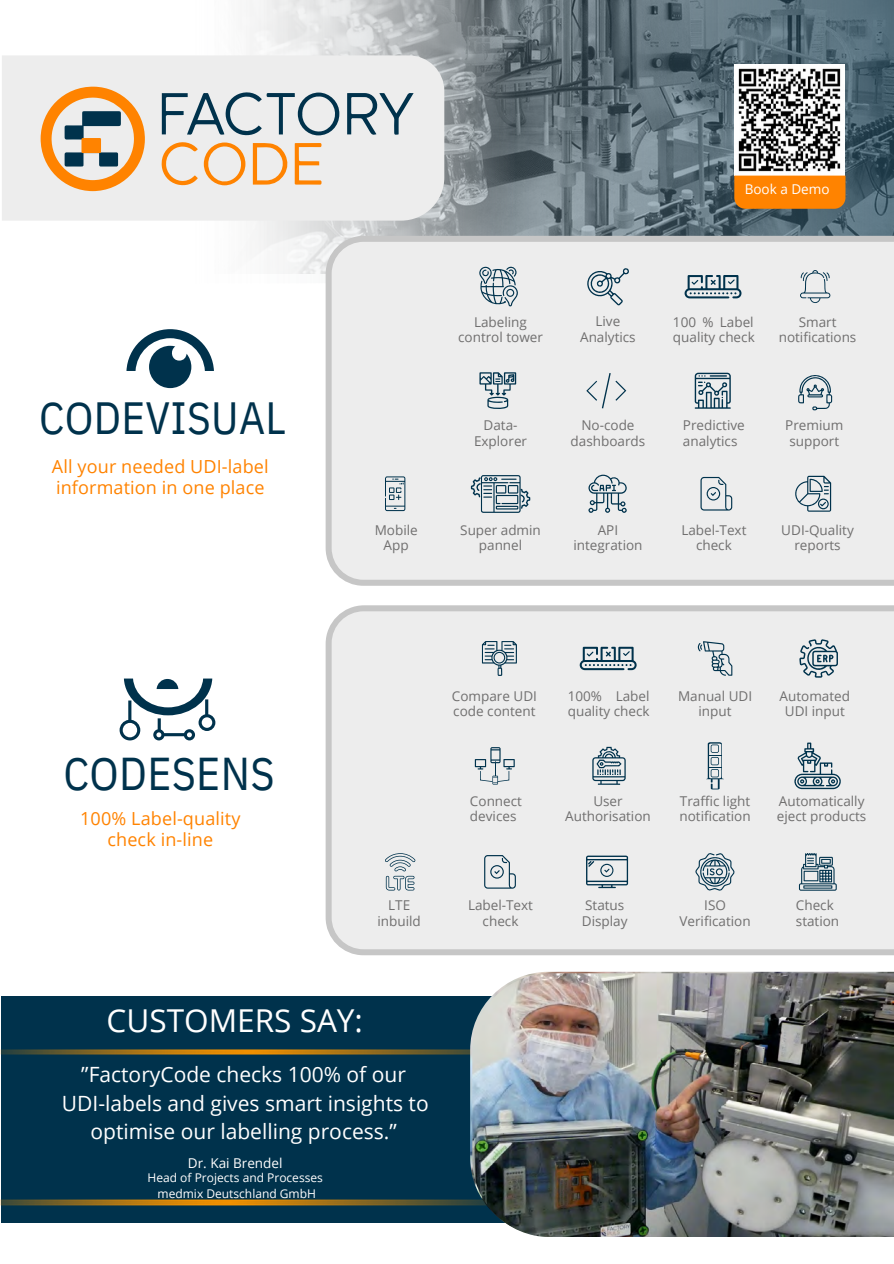
<style>
.page{position:relative;width:894px;height:1264px;background:#fff}
.page>*{position:absolute;margin:0;border:0;box-sizing:border-box;transform-origin:0 0}
.t1{font:45.9px "IBM Plex Sans Cond";letter-spacing:.005em;color:#00324c}
.t2{font:45px "IBM Plex Sans Cond";letter-spacing:.005em;color:#00324c}
.t3{font:31.5px "Open Sans";color:#fff}
.t4{font:21px/28.2px "Open Sans";color:#fff;text-align:center}
.t5{font:18px/21.5px "Open Sans";letter-spacing:.005em;color:#ff8300;text-align:center}
.t6{font:13.5px/15.8px "Open Sans";color:#706f6f;text-align:center}
.t7{font:13.5px "Open Sans";color:#fff}
.t8{font:12px/16px "Open Sans";color:#fff;text-align:center}
</style>
<div class="page">
<img style="left:516px;top:0;width:377px;height:236px">
<img style="left:250px;top:0;width:266px;height:274px">
<svg style="left:126px;top:329px;width:88px;height:59px"></svg>
<svg style="left:119px;top:678px;width:96px;height:62px"></svg>
<div style="left:1px;top:995px;width:892px;height:227px;background:#00324c"></div>
<img style="left:0;top:1049px;width:470px;height:5px">
<img style="left:0;top:1199px;width:470px;height:6px">
<svg style="left:325px;top:236px;width:568px;height:349px;background:#cdcdcd"></svg>
<div style="left:331px;top:242px;width:562px;height:337px;background:#ededed"></div>
<svg style="left:325px;top:605px;width:568px;height:350px;background:#cdcdcd"></svg>
<div style="left:331px;top:611px;width:562px;height:338px;background:#ededed"></div>
<div style="left:2px;top:55px;width:442px;height:166px;background:#ededed"></div>
<svg style="left:347px;top:93px;width:66px;height:42px;background:#a8b6be"></svg>
<svg style="left:161px;top:90px;width:178px;height:96px;background:#d4ccc1"></svg>
<svg style="left:40px;top:86px;width:105px;height:105px;background:#d4b591"></svg>
<div style="left:81px;top:138px;width:20px;height:15px;background:#ff8300"></div>
<svg style="left:385px;top:476px;width:20px;height:35px"></svg>
<svg style="left:384px;top:853px;width:31px;height:37px"></svg>
<svg style="left:484px;top:855px;width:32px;height:33px"></svg>
<svg style="left:474px;top:747px;width:40px;height:37px"></svg>
<svg style="left:482px;top:642px;width:34px;height:34px"></svg>
<svg style="left:479px;top:372px;width:37px;height:37px"></svg>
<svg style="left:479px;top:266px;width:39px;height:41px;background:#acbac1"></svg>
<svg style="left:471px;top:475px;width:59px;height:38px;background:#a7b5bd"></svg>
<svg style="left:587px;top:268px;width:42px;height:37px;background:#bcc6cb"></svg>
<svg style="left:586px;top:855px;width:42px;height:33px"></svg>
<svg style="left:588px;top:474px;width:38px;height:39px"></svg>
<svg style="left:586px;top:373px;width:40px;height:35px"></svg>
<svg style="left:592px;top:746px;width:33px;height:38px"></svg>
<svg style="left:579px;top:646px;width:58px;height:24px"></svg>
<svg style="left:697px;top:641px;width:34px;height:34px"></svg>
<svg style="left:706px;top:742px;width:18px;height:47px"></svg>
<svg style="left:700px;top:477px;width:32px;height:33px"></svg>
<svg style="left:695px;top:852px;width:39px;height:38px"></svg>
<svg style="left:694px;top:373px;width:36px;height:36px"></svg>
<svg style="left:684px;top:275px;width:57px;height:23px"></svg>
<svg style="left:798px;top:852px;width:38px;height:38px"></svg>
<svg style="left:797px;top:371px;width:35px;height:39px"></svg>
<svg style="left:793px;top:476px;width:37px;height:35px"></svg>
<svg style="left:799px;top:270px;width:31px;height:33px"></svg>
<svg style="left:799px;top:639px;width:38px;height:38px"></svg>
<svg style="left:793px;top:742px;width:48px;height:47px;background:#aebbc2"></svg>
<img style="left:734px;top:65px;width:110px;height:110px">
<div style="left:734px;top:176px;width:111px;height:33px;background:#ff8300"></div>
<img style="left:472px;top:973px;width:421px;height:263px">
<h2 class="t2" style="left:39px;top:388px;width:248px">CODEVISUAL</h2>
<h3 class="t5" style="left:52px;top:455px;width:218px;text-align:left">All your needed UDI-label information in one place</h3>
<p class="t7" style="left:744px;top:179px;width:86px">Book a Demo</p>
<p class="t6" style="left:374px;top:521px;width:45px">Mobile<br>App</p>
<p class="t6" style="left:458px;top:313px;width:86px">Labeling control tower</p>
<p class="t6" style="left:580px;top:313px;width:57px">Live<br>Analytics</p>
<p class="t6" style="left:672px;top:313px;width:83px;text-align:left">100 % Label quality check</p>
<p class="t6" style="left:778px;top:313px;width:79px">Smart notifications</p>
<p class="t6" style="left:474px;top:417px;width:55px">Data-<br>Explorer</p>
<p class="t6" style="left:570px;top:417px;width:76px">No-code dashboards</p>
<p class="t6" style="left:682px;top:417px;width:63px;text-align:left">Predictive analytics</p>
<p class="t6" style="left:785px;top:417px;width:60px">Premium support</p>
<p class="t6" style="left:460px;top:521px;width:82px">Super admin pannel</p>
<p class="t6" style="left:573px;top:521px;width:71px">API integration</p>
<p class="t6" style="left:681px;top:521px;width:67px">Label-Text check</p>
<p class="t6" style="left:781px;top:521px;width:74px">UDI-Quality reports</p>
<h1 class="t1" style="left:63px;top:743px;width:212px">CODESENS</h1>
<h3 class="t5" style="left:80px;top:807px;width:162px">100% Label-quality check in-line</h3>
<p class="t6" style="left:377px;top:896px;width:45px">LTE inbuild</p>
<p class="t6" style="left:452px;top:687px;width:87px;text-align:left">Compare UDI code content</p>
<p class="t6" style="left:567px;top:687px;width:83px;text-align:left">100% Label quality check</p>
<p class="t6" style="left:677px;top:687px;width:76px">Manual UDI input</p>
<p class="t6" style="left:779px;top:687px;width:72px">Automated<br>UDI input</p>
<p class="t6" style="left:470px;top:792px;width:54px;text-align:left">Connect devices</p>
<p class="t6" style="left:468px;top:896px;width:67px">Label-Text check</p>
<p class="t6" style="left:565px;top:792px;width:87px">User<br>Authorisation</p>
<p class="t6" style="left:679px;top:792px;width:73px;text-align:left">Traffic light notification</p>
<p class="t6" style="left:776px;top:792px;width:91px;text-align:left">Automatically eject products</p>
<p class="t6" style="left:581px;top:896px;width:47px;text-align:left">Status<br>Display</p>
<p class="t6" style="left:679px;top:896px;width:73px">ISO<br>Verification</p>
<p class="t6" style="left:795px;top:896px;width:45px;text-align:left">Check station</p>
<h3 class="t3" style="left:107px;top:998px;width:258px">CUSTOMERS SAY:</h3>
<h3 class="t4" style="left:62px;top:1060px;width:368px">”FactoryCode checks 100% of our<br>UDI-labels and gives smart insights to optimise our labelling process.”</h3>
<p class="t7" style="left:188px;top:1153px;width:96px">Dr. Kai Brendel</p>
<p class="t8" style="left:147px;top:1169px;width:177px">Head of Projects and Processes medmix Deutschland GmbH</p>
</div>
